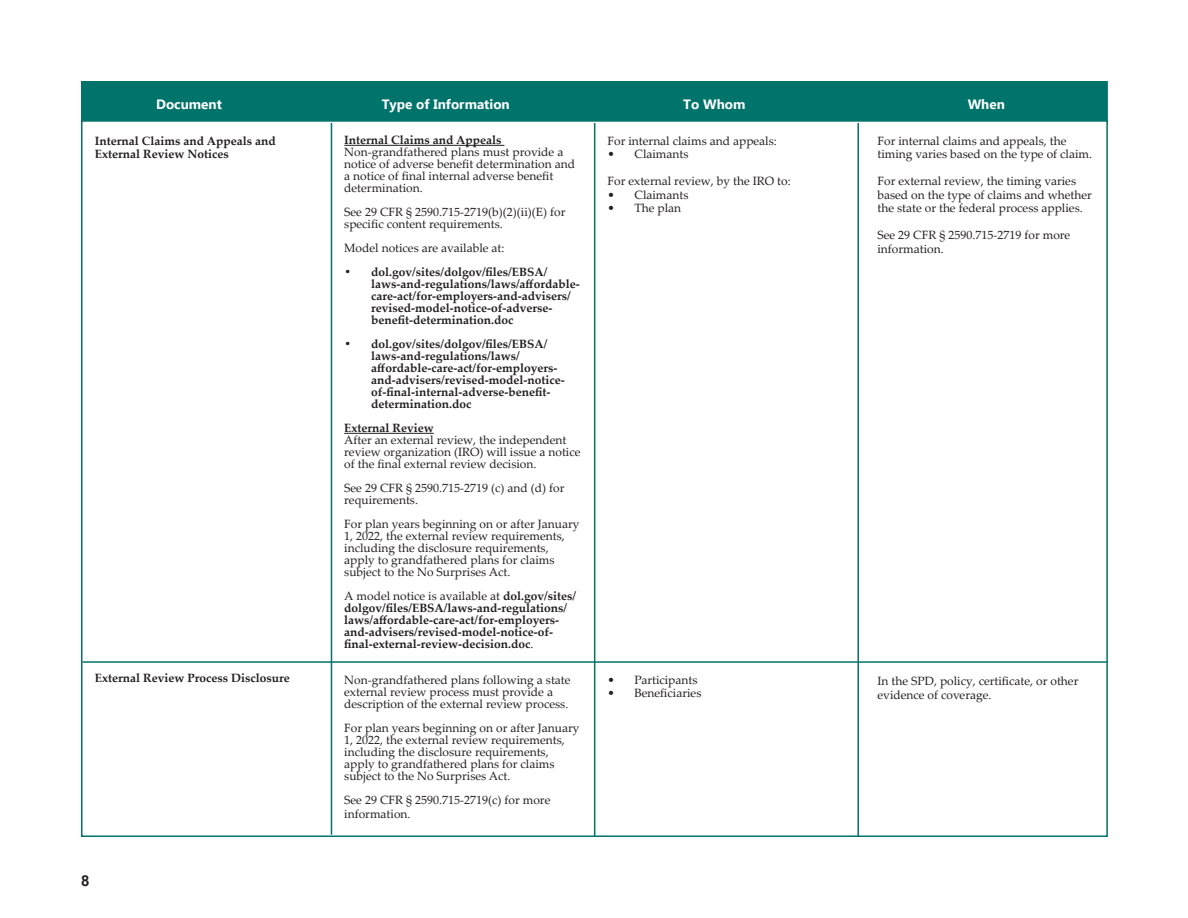
<style>
.page{position:relative;width:1188px;height:918px;background:#fff}
.page>*{position:absolute;margin:0;border:0;box-sizing:border-box;transform-origin:0 0}
.t1{font:700 15px "Arial";color:#231f20}
.t2{font:700 13.5px "Ebrima";color:#fff}
.Body_text{font:12px/12px "Palatino Linotype";color:#231f20}
.Body_text-2{font:700 12px/12px "Palatino Linotype";color:#231f20}
.Subhead_1{font:700 12px/13.5px "Palatino Linotype";color:#231f20}
.s1{font-weight:400}
</style>
<div class="page">
<div style="left:81px;top:81px;width:1027px;height:44px;background:#00736a"></div>
<div style="left:81px;top:120px;width:1027px;height:717px;background:#fff;border:2px solid #00736a"></div>
<hr style="left:344px;top:145px;width:160px;height:1px;background:#231f20">
<hr style="left:344px;top:433px;width:90px;height:1px;background:#231f20">
<hr style="left:331px;top:123px;width:1px;height:712px;background:#00736a">
<hr style="left:594px;top:123px;width:1px;height:714px;background:#00736a">
<hr style="left:857px;top:123px;width:2px;height:714px;background:#00736a">
<hr style="left:83px;top:661px;width:1024px;height:2px;background:#00736a">
<p class="t2" style="left:156px;top:93px;width:67px">Document</p>
<p class="t2" style="left:381px;top:93px;width:130px">Type of Information</p>
<p class="t2" style="left:683px;top:93px;width:64px">To Whom</p>
<p class="t2" style="left:967px;top:93px;width:39px">When</p>
<p class="Subhead_1" style="left:95px;top:133px;width:182px">Internal Claims and Appeals and<br>External Review Notices</p>
<p class="Subhead_1" style="left:95px;top:670px;width:196px">External Review Process Disclosure</p>
<p class="t1" style="left:81px;top:870px;width:10px">8</p>
<p class="Body_text-2" style="left:344px;top:134px;width:159px">Internal Claims and Appeals</p>
<p class="Body_text" style="left:344px;top:146px;width:232px">Non-grandfathered plans must provide a notice of adverse benefit determination and a notice of final internal adverse benefit determination.</p>
<p class="Body_text" style="left:344px;top:206px;width:223px">See 29 CFR § 2590.715-2719(b)(2)(ii)(E) for specific content requirements.</p>
<p class="Body_text" style="left:344px;top:242px;width:162px">Model notices are available at:</p>
<p class="Body_text-2" style="left:371px;top:266px;width:210px;text-indent:-27px">• dol.gov/sites/dolgov/files/EBSA/ laws-and-regulations/laws/affordable&shy;care-act/for-employers-and-advisers/ revised-model-notice-of-adverse&shy;benefit-determination.doc</p>
<p class="Body_text-2" style="left:371px;top:338px;width:195px;text-indent:-27px">• dol.gov/sites/dolgov/files/EBSA/ laws-and-regulations/laws/ affordable-care-act/for-employers&shy;and-advisers/revised-model-notice&shy;of-final-internal-adverse-benefit&shy;determination.doc</p>
<p class="Body_text-2" style="left:344px;top:422px;width:91px">External Review</p>
<p class="Body_text" style="left:344px;top:434px;width:238px">After an external review, the independent review organization (IRO) will issue a notice of the final external review decision.</p>
<p class="Body_text" style="left:344px;top:482px;width:222px">See 29 CFR § 2590.715-2719 (c) and (d) for requirements.</p>
<p class="Body_text" style="left:344px;top:518px;width:237px">For plan years beginning on or after January 1, 2022, the external review requirements, including the disclosure requirements, apply to grandfathered plans for claims subject to the No Surprises Act.</p>
<p class="Body_text-2" style="left:344px;top:590px;width:233px"><span class="s1">A model notice is available at</span> dol.gov/sites/ dolgov/files/EBSA/laws-and-regulations/ laws/affordable-care-act/for-employers&shy;and-advisers/revised-model-notice-of&shy;final-external-review-decision.doc<span class="s1">.</span></p>
<p class="Body_text" style="left:344px;top:674px;width:228px">Non-grandfathered plans following a state external review process must provide a description of the external review process.</p>
<p class="Body_text" style="left:344px;top:722px;width:237px">For plan years beginning on or after January 1, 2022, the external review requirements, including the disclosure requirements, apply to grandfathered plans for claims subject to the No Surprises Act.</p>
<p class="Body_text" style="left:344px;top:793px;width:208px;line-height:13.5px">See 29 CFR § 2590.715-2719(c) for more information.</p>
<p class="Body_text" style="left:607px;top:134px;width:171px">For internal claims and appeals:</p>
<p class="Body_text" style="left:608px;top:147px;width:83px">• Claimants</p>
<p class="Body_text" style="left:608px;top:174px;width:185px">For external review, by the IRO to:</p>
<p class="Body_text" style="left:608px;top:188px;width:83px">• Claimants</p>
<p class="Body_text" style="left:608px;top:201px;width:75px">• The plan</p>
<p class="Body_text" style="left:608px;top:673px;width:92px">• Participants</p>
<p class="Body_text" style="left:608px;top:687px;width:95px">• Beneficiaries</p>
<p class="Body_text" style="left:878px;top:133px;width:216px;line-height:13.5px">For internal claims and appeals, the timing varies based on the type of claim.</p>
<p class="Body_text" style="left:878px;top:174px;width:216px;line-height:13.5px">For external review, the timing varies based on the type of claims and whether the state or the federal process applies.</p>
<p class="Body_text" style="left:878px;top:228px;width:194px;line-height:13.5px">See 29 CFR § 2590.715-2719 for more information.</p>
<p class="Body_text" style="left:878px;top:674px;width:202px;line-height:13.5px">In the SPD, policy, certificate, or other evidence of coverage.</p>
</div>
